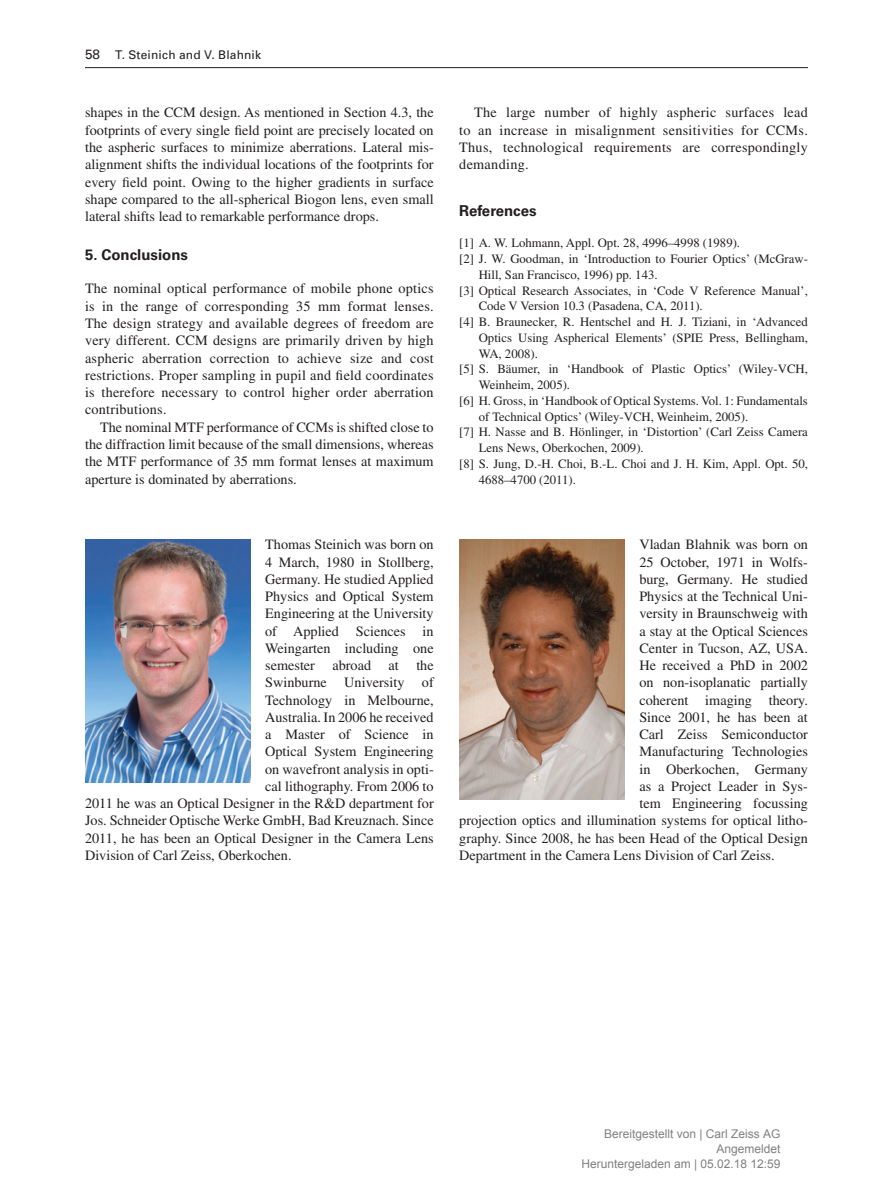
<style>
.page{position:relative;width:893px;height:1191px;background:#fff}
.page>*{position:absolute;margin:0;border:0;box-sizing:border-box;transform-origin:0 0}
.t1{font:700 15px "Univers";color:#231f20}
.t2{font:14.25px/17.2px "Times";color:#231f20;text-align:justify}
.t3{font:12.75px "Times";color:#231f20}
.t4{font:12px/15px "Arial";color:#808080;text-align:right}
.t5{font:12px "Univers";letter-spacing:.015em;color:#231f20}
.s1{font-size:13.5px}
</style>
<div class="page">
<hr style="left:85px;top:67px;width:723px;height:1px;background:#231f20">
<img style="left:85px;top:539px;width:165px;height:243px">
<img style="left:459px;top:539px;width:165px;height:260px">
<p class="t5" style="left:85px;top:51px;width:178px"><span class="s1">58</span> T. Steinich and V. Blahnik</p>
<p class="t2" style="left:85px;top:105px;width:350px">shapes in the CCM design. As mentioned in Section 4.3, the footprints of every single field point are precisely located on the aspheric surfaces to minimize aberrations. Lateral mis&shy;alignment shifts the individual locations of the footprints for every field point. Owing to the higher gradients in surface shape compared to the all-spherical Biogon lens, even small lateral shifts lead to remarkable performance drops.</p>
<p class="t1" style="left:85px;top:249px;width:104px">5. Conclusions</p>
<p class="t2" style="left:85px;top:281px;width:350px">The nominal optical performance of mobile phone optics is in the range of corresponding 35 mm format lenses.<br>The design strategy and available degrees of freedom are very different. CCM designs are primarily driven by high aspheric aberration correction to achieve size and cost restrictions. Proper sampling in pupil and field coordinates is therefore necessary to control higher order aberration contributions.</p>
<p class="t2" style="left:85px;top:420px;width:350px;text-indent:15px">The nominal MTF performance of CCMs is shifted close to the diffraction limit because of the small dimensions, whereas the MTF performance of 35 mm format lenses at maximum aperture is dominated by aberrations.</p>
<p class="t2" style="left:265px;top:537px;width:170px">Thomas Steinich was born on</p>
<p class="t2" style="left:265px;top:554px;width:170px">4 March, 1980 in Stollberg,</p>
<p class="t2" style="left:265px;top:572px;width:170px">Germany. He studied Applied</p>
<p class="t2" style="left:265px;top:589px;width:170px">Physics and Optical System</p>
<p class="t2" style="left:265px;top:606px;width:170px">Engineering at the University</p>
<p class="t2" style="left:265px;top:623px;width:170px">of Applied Sciences in</p>
<p class="t2" style="left:265px;top:641px;width:170px">Weingarten including one</p>
<p class="t2" style="left:265px;top:658px;width:170px">semester abroad at the</p>
<p class="t2" style="left:265px;top:675px;width:170px">Swinburne University of</p>
<p class="t2" style="left:265px;top:692px;width:170px">Technology in Melbourne,</p>
<p class="t2" style="left:265px;top:710px;width:170px">Australia. In 2006 he received</p>
<p class="t2" style="left:265px;top:727px;width:170px">a Master of Science in</p>
<p class="t2" style="left:265px;top:744px;width:170px">Optical System Engineering</p>
<p class="t2" style="left:265px;top:761px;width:170px">on wavefront analysis in opti-</p>
<p class="t2" style="left:265px;top:778px;width:170px">cal lithography. From 2006 to</p>
<p class="t2" style="left:85px;top:796px;width:350px">2011 he was an Optical Designer in the R&amp;D department for</p>
<p class="t2" style="left:85px;top:813px;width:350px">Jos. Schneider Optische Werke GmbH, Bad Kreuznach. Since</p>
<p class="t2" style="left:85px;top:830px;width:350px">2011, he has been an Optical Designer in the Camera Lens</p>
<p class="t2" style="left:85px;top:847px;width:208px">Division of Carl Zeiss, Oberkochen.</p>
<p class="t2" style="left:459px;top:105px;width:350px;text-indent:15px">The large number of highly aspheric surfaces lead to an increase in misalignment sensitivities for CCMs.<br>Thus, technological requirements are correspondingly demanding.</p>
<p class="t1" style="left:459px;top:205px;width:79px">References</p>
<p class="t3" style="left:459px;top:238px;width:282px">[1] A. W. Lohmann, Appl. Opt. 28, 4996 – 4998 (1989).</p>
<p class="t3" style="left:459px;top:254px;width:350px">[2] J. W. Goodman, in ‘ Introduction to Fourier Optics ’ (McGraw-</p>
<p class="t3" style="left:479px;top:270px;width:180px">Hill, San Francisco, 1996) pp. 143.</p>
<p class="t3" style="left:459px;top:286px;width:350px">[3] Optical Research Associates, in ‘ Code V Reference Manual ’ ,</p>
<p class="t3" style="left:479px;top:301px;width:226px">Code V Version 10.3 (Pasadena, CA, 2011).</p>
<p class="t3" style="left:459px;top:317px;width:350px">[4] B. Braunecker, R. Hentschel and H. J. Tiziani, in ‘ Advanced</p>
<p class="t3" style="left:479px;top:333px;width:331px">Optics Using Aspherical Elements ’ (SPIE Press, Bellingham,</p>
<p class="t3" style="left:479px;top:349px;width:61px">WA, 2008).</p>
<p class="t3" style="left:459px;top:364px;width:350px">[5] S. B ä umer, in ‘ Handbook of Plastic Optics ’ (Wiley-VCH,</p>
<p class="t3" style="left:479px;top:380px;width:93px">Weinheim, 2005).</p>
<p class="t3" style="left:459px;top:396px;width:350px">[6] H. Gross, in ‘ Handbook of Optical Systems. Vol. 1: Fundamentals</p>
<p class="t3" style="left:479px;top:412px;width:271px">of Technical Optics ’ (Wiley-VCH, Weinheim, 2005).</p>
<p class="t3" style="left:459px;top:427px;width:350px">[7] H. Nasse and B. H ö nlinger, in ‘ Distortion ’ (Carl Zeiss Camera</p>
<p class="t3" style="left:479px;top:443px;width:166px">Lens News, Oberkochen, 2009).</p>
<p class="t3" style="left:459px;top:459px;width:350px">[8] S. Jung, D.-H. Choi, B.-L. Choi and J. H. Kim, Appl. Opt. 50,</p>
<p class="t3" style="left:479px;top:475px;width:99px">4688 – 4700 (2011).</p>
<p class="t2" style="left:639px;top:537px;width:170px">Vladan Blahnik was born on</p>
<p class="t2" style="left:639px;top:554px;width:170px">25 October, 1971 in Wolfs-</p>
<p class="t2" style="left:639px;top:571px;width:170px">burg, Germany. He studied</p>
<p class="t2" style="left:639px;top:589px;width:170px">Physics at the Technical Uni-</p>
<p class="t2" style="left:639px;top:606px;width:170px">versity in Braunschweig with</p>
<p class="t2" style="left:639px;top:623px;width:170px">a stay at the Optical Sciences</p>
<p class="t2" style="left:639px;top:640px;width:170px">Center in Tucson, AZ, USA.</p>
<p class="t2" style="left:639px;top:658px;width:170px">He received a PhD in 2002</p>
<p class="t2" style="left:639px;top:675px;width:170px">on non-isoplanatic partially</p>
<p class="t2" style="left:639px;top:692px;width:170px">coherent imaging theory.</p>
<p class="t2" style="left:639px;top:709px;width:170px">Since 2001, he has been at</p>
<p class="t2" style="left:639px;top:727px;width:170px">Carl Zeiss Semiconductor</p>
<p class="t2" style="left:639px;top:744px;width:170px">Manufacturing Technologies</p>
<p class="t2" style="left:639px;top:761px;width:170px">in Oberkochen, Germany</p>
<p class="t2" style="left:639px;top:778px;width:170px">as a Project Leader in Sys-</p>
<p class="t2" style="left:639px;top:796px;width:170px">tem Engineering focussing</p>
<p class="t2" style="left:459px;top:813px;width:350px">projection optics and illumination systems for optical litho-</p>
<p class="t2" style="left:459px;top:830px;width:350px">graphy. Since 2008, he has been Head of the Optical Design</p>
<p class="t2" style="left:459px;top:847px;width:317px">Department in the Camera Lens Division of Carl Zeiss.</p>
<p class="t4" style="left:581px;top:1127px;width:201px">Bereitgestellt von | Carl Zeiss AG<br>Angemeldet<br>Heruntergeladen am | 05.02.18 12:59</p>
</div>
